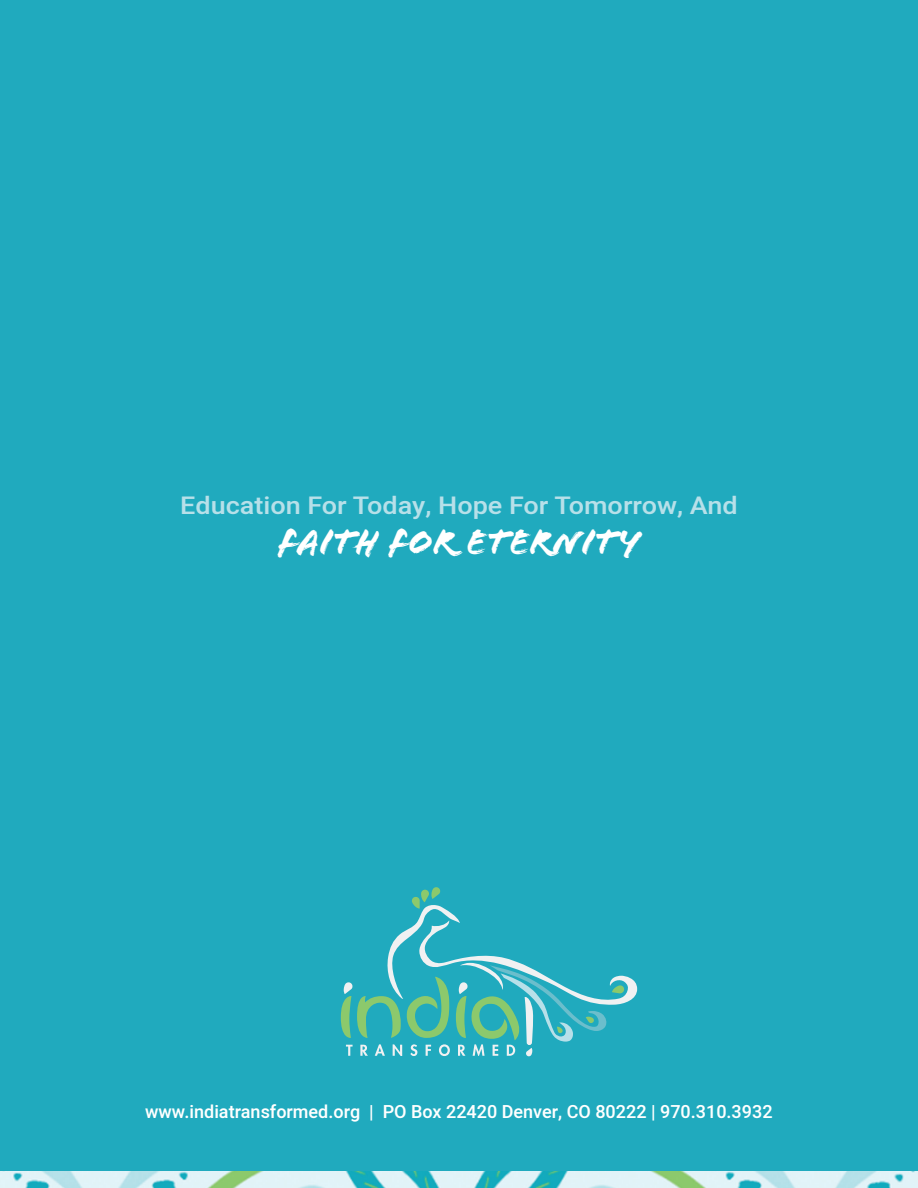
<style>
.page{position:relative;width:918px;height:1188px;background:#20aabe}
.page>*{position:absolute;margin:0;border:0;box-sizing:border-box;transform-origin:0 0}
.t1{font:37.5px "Flood Std";color:#fff}
.t2{font:500 24.3px "Heebo";color:#b7e0e9;scale:1.11 1}
.t3{font:500 18px "Heebo";color:#fff}
</style>
<div class="page">
<img style="left:0;top:1172px;width:918px;height:16px">
<svg style="left:341px;top:887px;width:296px;height:169px"></svg>
<p class="t2" style="left:180px;top:489px;width:504px">Education For Today, Hope For Tomorrow, And</p>
<p class="t1" style="left:278px;top:521px;width:363px">FAITH FOR ETERNITY</p>
<p class="t3" style="left:145px;top:1099px;width:629px">www.indiatransformed.org | PO Box 22420 Denver, CO 80222 | 970.310.3932</p>
</div>
